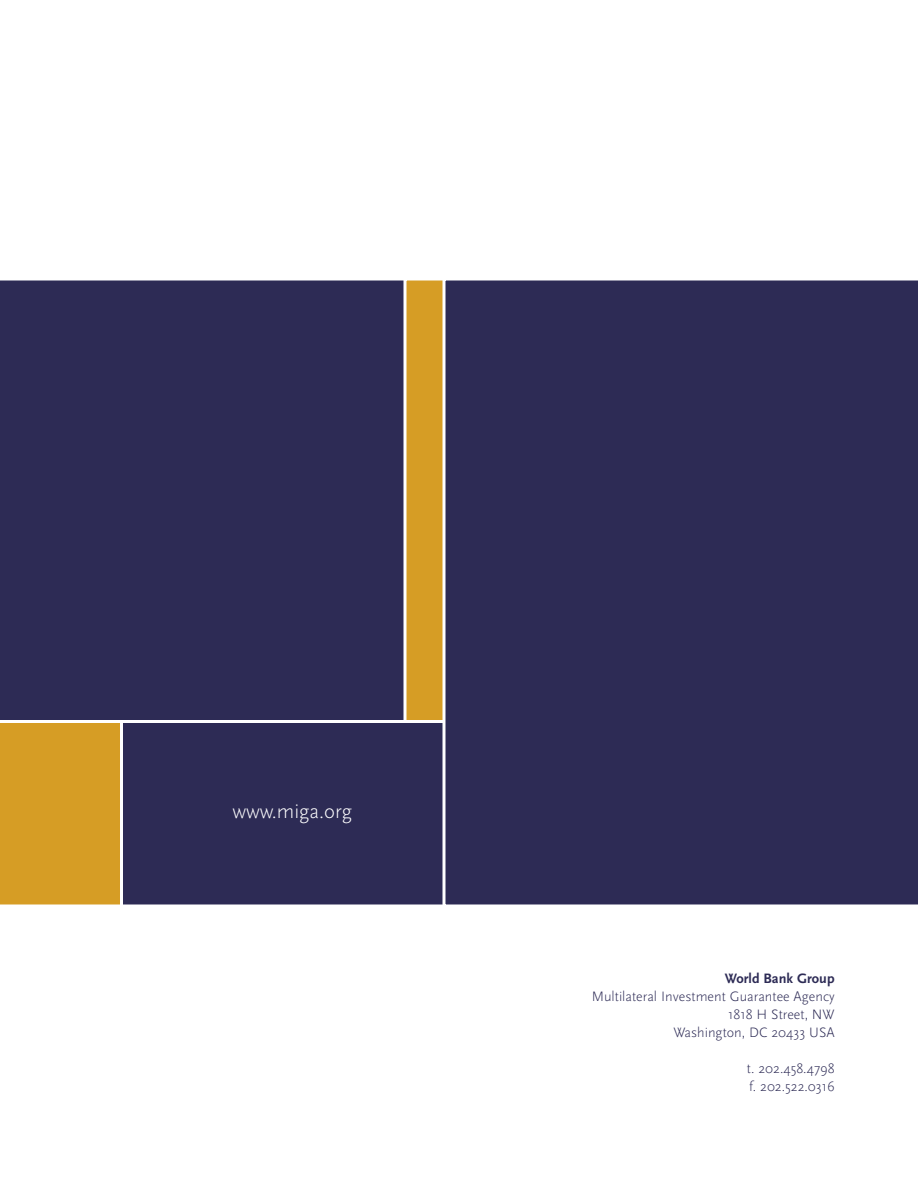
<style>
.page{position:relative;width:918px;height:1188px;background:#fff}
.page>*{position:absolute;margin:0;border:0;box-sizing:border-box;transform-origin:0 0}
.t1{font:300 21px "Scala Sans";color:#fff}
.t2{font:300 14.25px/18px "Scala Sans";color:#2d2b55;text-align:right}
.t3{font:700 14.25px "Scala Sans";color:#2d2b55}
</style>
<div class="page">
<div style="left:0;top:280px;width:404px;height:440px;background:#2d2b55"></div>
<div style="left:0;top:723px;width:120px;height:182px;background:#d69d25"></div>
<div style="left:405px;top:279px;width:45px;height:443px;background:#d69d25"></div>
<div style="left:404px;top:278px;width:48px;height:445px;border:3px solid #fff"></div>
<div style="left:122px;top:722px;width:325px;height:184px;background:#2d2b55"></div>
<div style="left:120px;top:720px;width:328px;height:188px;border:3px solid #fff"></div>
<div style="left:443px;top:278px;width:475px;height:629px;background:#2d2b55"></div>
<h1 class="t1" style="left:232px;top:800px;width:121px">www.miga.org</h1>
<p class="t3" style="left:725px;top:970px;width:111px">World Bank Group</p>
<p class="t2" style="left:592px;top:987px;width:244px">Multilateral Investment Guarantee Agency<br>1818 H Street, NW<br>Washington, DC 20433 USA</p>
<p class="t2" style="left:747px;top:1059px;width:89px;text-align:left">.t 202.458.4798 .f 202.522.0316</p>
</div>
